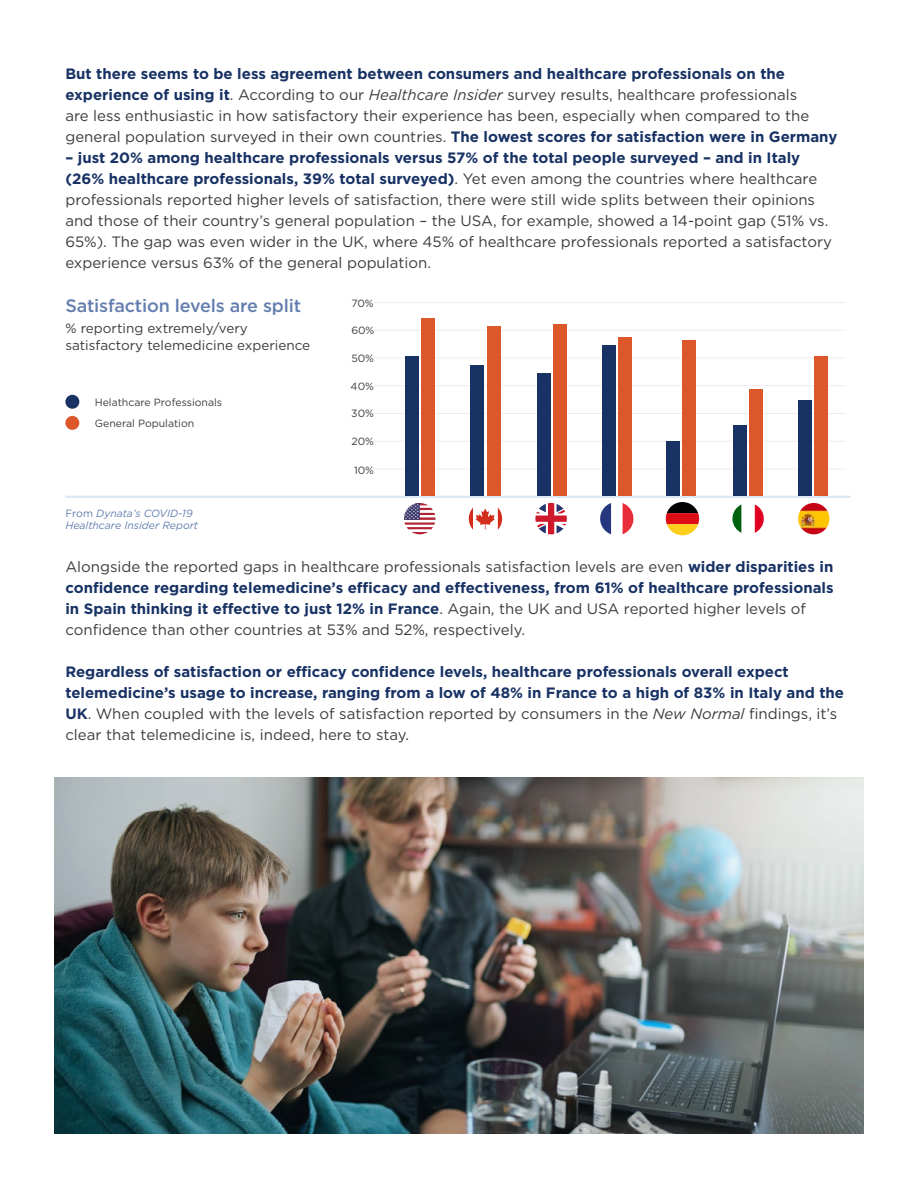
<style>
.page{position:relative;width:918px;height:1188px;background:#fff}
.page>*{position:absolute;margin:0;border:0;box-sizing:border-box;transform-origin:0 0}
.t1{font:500 18px "Gotham";letter-spacing:-.01em;color:#637eaf}
.t2{font:15px/21px "Gotham";color:#3c3c3b}
.t3{font:700 15px/21px "Gotham";color:#183264}
.t4{font:13.5px/16.5px "Gotham";color:#3c3c3b}
.t5{font:10.5px "Gotham";color:#3c3c3b}
.t6{font:italic 10.5px/12.6px "Gotham";color:#637eaf}
.s1{font-weight:700;color:#183264}
.s2{font-style:italic}
.s3{font-style:normal}
.s4{font-weight:400;color:#3c3c3b}
.s5{font-weight:400;font-style:italic;color:#3c3c3b}
</style>
<div class="page">
<img style="left:54px;top:778px;width:810px;height:356px">
<hr style="left:373px;top:358px;width:473px;height:1px;background:#ededed">
<hr style="left:373px;top:330px;width:473px;height:1px;background:#ededed">
<hr style="left:373px;top:385px;width:473px;height:1px;background:#ededed">
<hr style="left:373px;top:413px;width:473px;height:1px;background:#ededed">
<hr style="left:373px;top:441px;width:473px;height:1px;background:#ededed">
<hr style="left:373px;top:469px;width:473px;height:1px;background:#ededed">
<hr style="left:65px;top:496px;width:786px;height:2px;background:#dde8f3">
<svg style="left:535px;top:503px;width:32px;height:31px"></svg>
<svg style="left:404px;top:503px;width:31px;height:31px"></svg>
<svg style="left:600px;top:503px;width:33px;height:32px"></svg>
<svg style="left:666px;top:502px;width:33px;height:33px"></svg>
<svg style="left:469px;top:507px;width:33px;height:23px"></svg>
<img style="left:732px;top:504px;width:32px;height:29px">
<img style="left:798px;top:503px;width:31px;height:31px;border-radius:16px">
<div style="left:65px;top:395px;width:14px;height:14px;background:#183264;border-radius:50%"></div>
<div style="left:65px;top:416px;width:14px;height:14px;background:#dc582a;border-radius:50%"></div>
<div style="left:471px;top:365px;width:13px;height:131px;background:#183264"></div>
<div style="left:487px;top:327px;width:13px;height:169px;background:#dc582a"></div>
<div style="left:405px;top:357px;width:14px;height:139px;background:#183264"></div>
<div style="left:421px;top:318px;width:14px;height:178px;background:#dc582a"></div>
<div style="left:537px;top:373px;width:14px;height:123px;background:#183264"></div>
<div style="left:553px;top:324px;width:14px;height:172px;background:#dc582a"></div>
<div style="left:602px;top:346px;width:14px;height:150px;background:#183264"></div>
<div style="left:618px;top:337px;width:14px;height:159px;background:#dc582a"></div>
<div style="left:666px;top:441px;width:13px;height:55px;background:#183264"></div>
<div style="left:682px;top:340px;width:14px;height:156px;background:#dc582a"></div>
<div style="left:733px;top:425px;width:14px;height:71px;background:#183264"></div>
<div style="left:749px;top:389px;width:14px;height:107px;background:#dc582a"></div>
<div style="left:798px;top:400px;width:14px;height:96px;background:#183264"></div>
<div style="left:814px;top:357px;width:14px;height:139px;background:#dc582a"></div>
<hr style="left:373px;top:302px;width:473px;height:1px;background:#ededed">
<p class="t2" style="left:65px;top:63px;width:773px"><span class="s1">But there seems to be less agreement between consumers and healthcare professionals on the experience of using it</span>. According to our <span class="s2">Healthcare Insider</span> survey results, healthcare professionals<br>are less enthusiastic in how satisfactory their experience has been, especially when compared to the general population surveyed in their own countries. <span class="s1">The lowest scores for satisfaction were in Germany</span></p>
<p class="t2" style="left:65px;top:147px;width:768px"><span class="s1">– just 20% among healthcare professionals versus 57% of the total people surveyed – and in Italy (26% healthcare professionals, 39% total surveyed)</span>. Yet even among the countries where healthcare professionals reported higher levels of satisfaction, there were still wide splits between their opinions and those of their country’s general population – the USA, for example, showed a 14-point gap (51% vs.<br>65%). The gap was even wider in the UK, where 45% of healthcare professionals reported a satisfactory experience versus 63% of the general population.</p>
<p class="t1" style="left:65px;top:294px;width:237px">Satisfaction levels are split</p>
<p class="t5" style="left:351px;top:297px;width:24px">70%</p>
<p class="t4" style="left:65px;top:320px;width:246px">% reporting extremely/very satisfactory telemedicine experience</p>
<p class="t5" style="left:351px;top:324px;width:25px">60%</p>
<p class="t5" style="left:351px;top:352px;width:24px">50%</p>
<p class="t5" style="left:95px;top:396px;width:129px">Helathcare Professionals</p>
<p class="t5" style="left:95px;top:417px;width:101px">General Population</p>
<p class="t6" style="left:65px;top:506px;width:134px"><span class="s3">From</span> Dynata’s COVID-19<br>Healthcare Insider Report</p>
<p class="t5" style="left:351px;top:379px;width:25px">40%</p>
<p class="t5" style="left:351px;top:407px;width:24px">30%</p>
<p class="t5" style="left:351px;top:435px;width:24px">20%</p>
<p class="t5" style="left:354px;top:463px;width:22px">10%</p>
<p class="t2" style="left:65px;top:556px;width:770px">Alongside the reported gaps in healthcare professionals satisfaction levels are even <span class="s1">wider disparities in confidence regarding telemedicine’s efficacy and effectiveness, from 61% of healthcare professionals in Spain thinking it effective to just 12% in France</span>. Again, the UK and USA reported higher levels of confidence than other countries at 53% and 52%, respectively.</p>
<p class="t3" style="left:65px;top:662px;width:780px">Regardless of satisfaction or efficacy confidence levels, healthcare professionals overall expect telemedicine’s usage to increase, ranging from a low of 48% in France to a high of 83% in Italy and the UK<span class="s4">. When coupled with the levels of satisfaction reported by consumers in the</span> <span class="s5">New Normal</span> <span class="s4">findings, it’s clear that telemedicine is, indeed, here to stay.</span></p>
</div>
